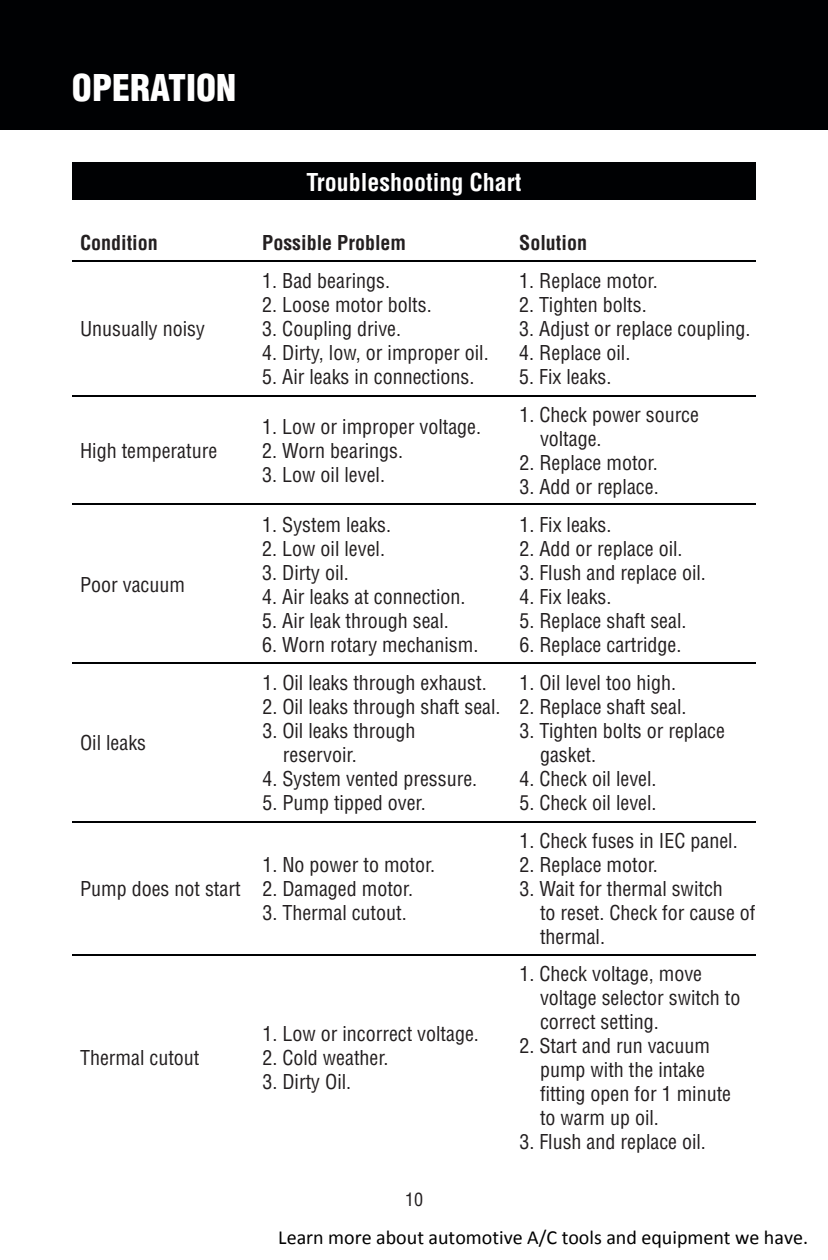
<style>
.page{position:relative;width:828px;height:1260px;background:#fff}
.page>*{position:absolute;margin:0;border:0;box-sizing:border-box;transform-origin:0 0}
.t1{font:900 condensed 36px "Helvetica";color:#fff}
.t2{font:700 condensed 24px "Helvetica";color:#fff}
.t3{font:condensed 20px/24px "Helvetica";color:#231f20}
.t4{font:20px "Calibri";color:#000}
.t5{font:700 condensed 20px "Helvetica";color:#231f20}
.t6{font:condensed 18px "Helvetica";color:#231f20}
</style>
<div class="page">
<div style="left:0;top:0;width:828px;height:130px;background:#000103"></div>
<div style="left:72px;top:162px;width:684px;height:38px;background:#000103"></div>
<hr style="left:72px;top:260px;width:684px;height:2px;background:#000103">
<hr style="left:72px;top:395px;width:684px;height:2px;background:#000103">
<hr style="left:72px;top:503px;width:684px;height:2px;background:#000103">
<hr style="left:72px;top:662px;width:684px;height:2px;background:#000103">
<hr style="left:72px;top:821px;width:684px;height:2px;background:#000103">
<hr style="left:72px;top:954px;width:684px;height:2px;background:#000103">
<p class="t1" style="left:72px;top:65px;width:166px">OPERATION</p>
<p class="t2" style="left:307px;top:167px;width:216px">Troubleshooting Chart</p>
<p class="t5" style="left:80px;top:230px;width:79px">Condition</p>
<p class="t5" style="left:262px;top:230px;width:145px">Possible Problem</p>
<p class="t5" style="left:519px;top:230px;width:69px">Solution</p>
<p class="t3" style="left:80px;top:316px;width:126px">Unusually noisy</p>
<p class="t3" style="left:80px;top:438px;width:139px">High temperature</p>
<p class="t3" style="left:80px;top:572px;width:106px">Poor vacuum</p>
<p class="t3" style="left:80px;top:730px;width:68px">Oil leaks</p>
<p class="t3" style="left:80px;top:876px;width:162px">Pump does not start</p>
<p class="t3" style="left:80px;top:1046px;width:121px">Thermal cutout</p>
<p class="t3" style="left:262px;top:268px;width:129px">1. Bad bearings.</p>
<p class="t3" style="left:262px;top:292px;width:171px">2. Loose motor bolts.</p>
<p class="t3" style="left:262px;top:316px;width:140px">3. Coupling drive.</p>
<p class="t3" style="left:262px;top:340px;width:228px">4. Dirty, low, or improper oil.</p>
<p class="t3" style="left:262px;top:364px;width:214px">5. Air leaks in connections.</p>
<p class="t3" style="left:262px;top:414px;width:220px">1. Low or improper voltage.</p>
<p class="t3" style="left:262px;top:438px;width:142px">2. Worn bearings.</p>
<p class="t3" style="left:262px;top:462px;width:124px">3. Low oil level.</p>
<p class="t3" style="left:262px;top:512px;width:130px">1. System leaks.</p>
<p class="t3" style="left:262px;top:536px;width:124px">2. Low oil level.</p>
<p class="t3" style="left:262px;top:560px;width:88px">3. Dirty oil.</p>
<p class="t3" style="left:262px;top:584px;width:205px">4. Air leaks at connection.</p>
<p class="t3" style="left:262px;top:608px;width:188px">5. Air leak through seal.</p>
<p class="t3" style="left:262px;top:632px;width:218px">6. Worn rotary mechanism.</p>
<p class="t3" style="left:262px;top:670px;width:226px">1. Oil leaks through exhaust.</p>
<p class="t3" style="left:262px;top:694px;width:240px">2. Oil leaks through shaft seal.</p>
<p class="t3" style="left:283px;top:718px;width:134px;text-indent:-21px">3. Oil leaks through reservoir.</p>
<p class="t3" style="left:262px;top:766px;width:216px">4. System vented pressure.</p>
<p class="t3" style="left:262px;top:790px;width:165px">5. Pump tipped over.</p>
<p class="t3" style="left:262px;top:852px;width:174px">1. No power to motor.</p>
<p class="t3" style="left:262px;top:876px;width:152px">2. Damaged motor.</p>
<p class="t3" style="left:262px;top:900px;width:146px">3. Thermal cutout.</p>
<p class="t3" style="left:262px;top:1022px;width:218px">1. Low or incorrect voltage.</p>
<p class="t3" style="left:262px;top:1046px;width:128px">2. Cold weather.</p>
<p class="t3" style="left:262px;top:1070px;width:90px">3. Dirty Oil.</p>
<p class="t6" style="left:405px;top:1188px;width:19px">10</p>
<p class="t3" style="left:519px;top:268px;width:140px">1. Replace motor.</p>
<p class="t3" style="left:519px;top:292px;width:129px">2. Tighten bolts.</p>
<p class="t3" style="left:519px;top:316px;width:233px">3. Adjust or replace coupling.</p>
<p class="t3" style="left:519px;top:340px;width:113px">4. Replace oil.</p>
<p class="t3" style="left:519px;top:364px;width:94px">5. Fix leaks.</p>
<p class="t3" style="left:540px;top:402px;width:160px;text-indent:-21px">1. Check power source voltage.</p>
<p class="t3" style="left:519px;top:450px;width:140px">2. Replace motor.</p>
<p class="t3" style="left:519px;top:474px;width:141px">3. Add or replace.</p>
<p class="t3" style="left:519px;top:512px;width:94px">1. Fix leaks.</p>
<p class="t3" style="left:519px;top:536px;width:165px">2. Add or replace oil.</p>
<p class="t3" style="left:519px;top:560px;width:188px">3. Flush and replace oil.</p>
<p class="t3" style="left:519px;top:584px;width:94px">4. Fix leaks.</p>
<p class="t3" style="left:519px;top:608px;width:169px">5. Replace shaft seal.</p>
<p class="t3" style="left:519px;top:632px;width:164px">6. Replace cartridge.</p>
<p class="t3" style="left:519px;top:670px;width:158px">1. Oil level too high.</p>
<p class="t3" style="left:519px;top:694px;width:169px">2. Replace shaft seal.</p>
<p class="t3" style="left:540px;top:718px;width:187px;text-indent:-21px">3. Tighten bolts or replace gasket.</p>
<p class="t3" style="left:519px;top:766px;width:139px">4. Check oil level.</p>
<p class="t3" style="left:519px;top:790px;width:139px">5. Check oil level.</p>
<p class="t3" style="left:519px;top:828px;width:220px">1. Check fuses in IEC panel.</p>
<p class="t3" style="left:519px;top:852px;width:140px">2. Replace motor.</p>
<p class="t3" style="left:540px;top:876px;width:217px;text-indent:-21px">3. Wait for thermal switch<br>to reset. Check for cause of thermal.</p>
<p class="t3" style="left:540px;top:962px;width:202px;text-indent:-21px">1. Check voltage, move voltage selector switch to correct setting.</p>
<p class="t3" style="left:540px;top:1034px;width:193px;text-indent:-21px">2. Start and run vacuum pump with the intake fitting open for 1 minute to warm up oil.</p>
<p class="t3" style="left:519px;top:1130px;width:188px">3. Flush and replace oil.</p>
<p class="t4" style="left:278px;top:1224px;width:531px">Learn more about automotive A/C tools and equipment we have.</p>
</div>
